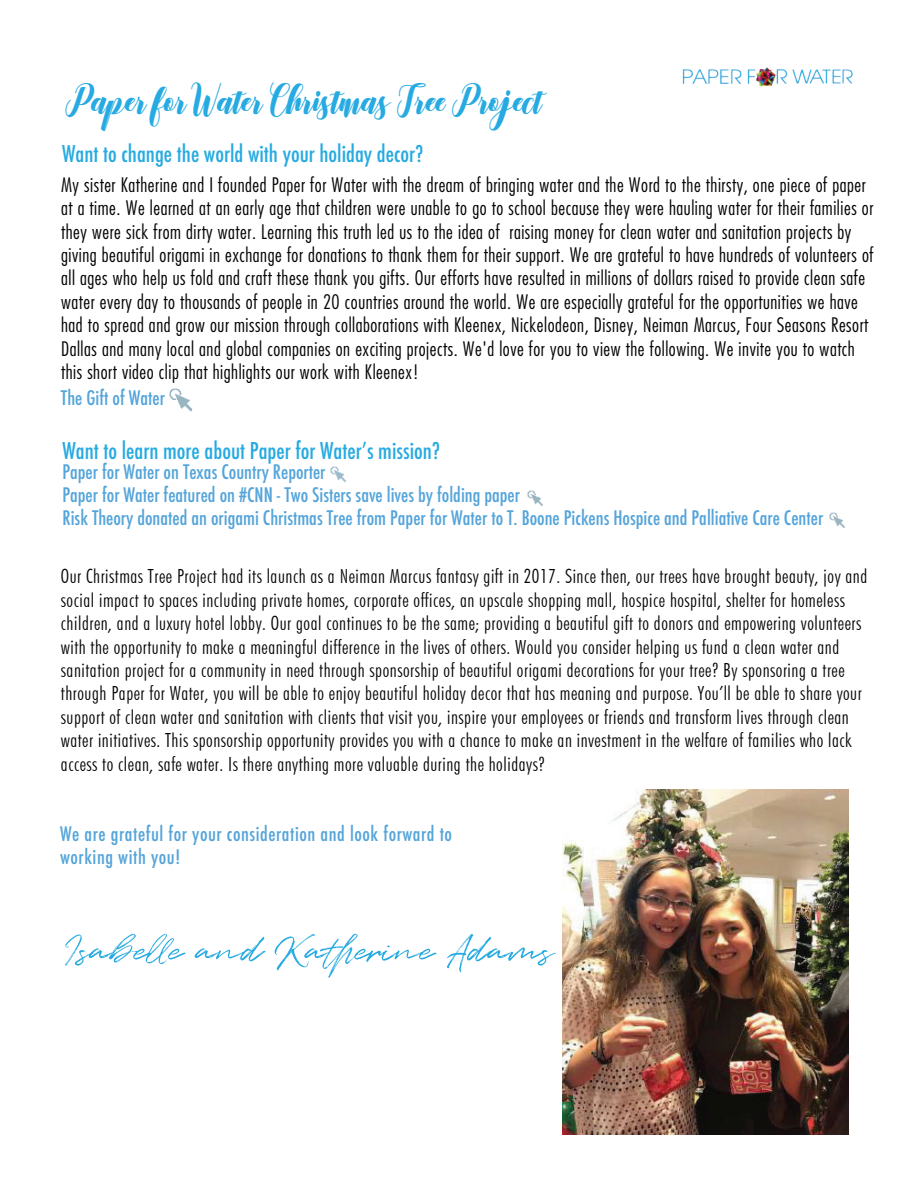
<style>
.page{position:relative;width:918px;height:1188px;background:#fff}
.page>*{position:absolute;margin:0;border:0;box-sizing:border-box;transform-origin:0 0}
.t1{font:32.55px "Denmahis";color:#26aae1}
.t2{font:500 condensed 22.5px "Futura";color:#26aae1}
.t3{font:300 condensed 19.5px/23.4px "Futura BT";letter-spacing:.03em;color:#040503}
.t4{font:300 condensed 19.5px/23.4px "Futura";letter-spacing:.03em;color:#040503}
.t5{font:500 condensed 19.5px/23.4px "Futura";color:#54a4da}
.t6{font:500 condensed 19.5px/23.4px "Futura";letter-spacing:.03em;color:#54a4da}
</style>
<div class="page">
<svg style="left:65px;top:934px;width:491px;height:44px"></svg>
<img style="left:169px;top:389px;width:23px;height:22px">
<img style="left:563px;top:789px;width:285px;height:346px">
<img style="left:682px;top:67px;width:171px;height:20px">
<img style="left:330px;top:466px;width:16px;height:16px">
<img style="left:527px;top:490px;width:16px;height:16px">
<img style="left:829px;top:512px;width:16px;height:16px">
<h1 class="t1" style="left:66px;top:81px;width:478px">Paper for Water Christmas Tree Project</h1>
<p class="t2" style="left:62px;top:143px;width:363px">Want to change the world with your holiday decor?</p>
<p class="t4" style="left:61px;top:174px;width:814px">My sister Katherine and I founded Paper for Water with the dream of bringing water and the Word to the thirsty, one piece of paper at a time. We learned at an early age that children were unable to go to school because they were hauling water for their families or they were sick from dirty water. Learning this truth led us to the idea of raising money for clean water and sanitation projects by giving beautiful origami in exchange for donations to thank them for their support. We are grateful to have hundreds of volunteers of all ages who help us fold and craft these thank you gifts. Our efforts have resulted in millions of dollars raised to provide clean safe water every day to thousands of people in 20 countries around the world. We are especially grateful for the opportunities we have had to spread and grow our mission through collaborations with Kleenex, Nickelodeon, Disney, Neiman Marcus, Four Seasons Resort Dallas and many local and global companies on exciting projects. We'd love for you to view the following. We invite you to watch this short video clip that highlights our work with Kleenex!</p>
<p class="t5" style="left:61px;top:387px;width:105px">The Gift of Water</p>
<p class="t2" style="left:62px;top:436px;width:379px">Want to learn more about Paper for Waterʼs mission?</p>
<p class="t5" style="left:63px;top:460px;width:762px">Paper for Water on Texas Country Reporter<br>Paper for Water featured on #CNN - Two Sisters save lives by folding paper<br>Risk Theory donated an origami Christmas Tree from Paper for Water to T. Boone Pickens Hospice and Palliative Care Center</p>
<p class="t3" style="left:61px;top:566px;width:808px">Our Christmas Tree Project had its launch as a Neiman Marcus fantasy gift in 2017. Since then, our trees have brought beauty, joy and social impact to spaces including private homes, corporate offices, an upscale shopping mall, hospice hospital, shelter for homeless children, and a luxury hotel lobby. Our goal continues to be the same; providing a beautiful gift to donors and empowering volunteers with the opportunity to make a meaningful difference in the lives of others. Would you consider helping us fund a clean water and sanitation project for a community in need through sponsorship of beautiful origami decorations for your tree? By sponsoring a tree through Paper for Water, you will be able to enjoy beautiful holiday decor that has meaning and purpose. You’ll be able to share your support of clean water and sanitation with clients that visit you, inspire your employees or friends and transform lives through clean water initiatives. This sponsorship opportunity provides you with a chance to make an investment in the welfare of families who lack access to clean, safe water. Is there anything more valuable during the holidays?</p>
<p class="t6" style="left:60px;top:822px;width:393px">We are grateful for your consideration and look forward to working with you!</p>
</div>
